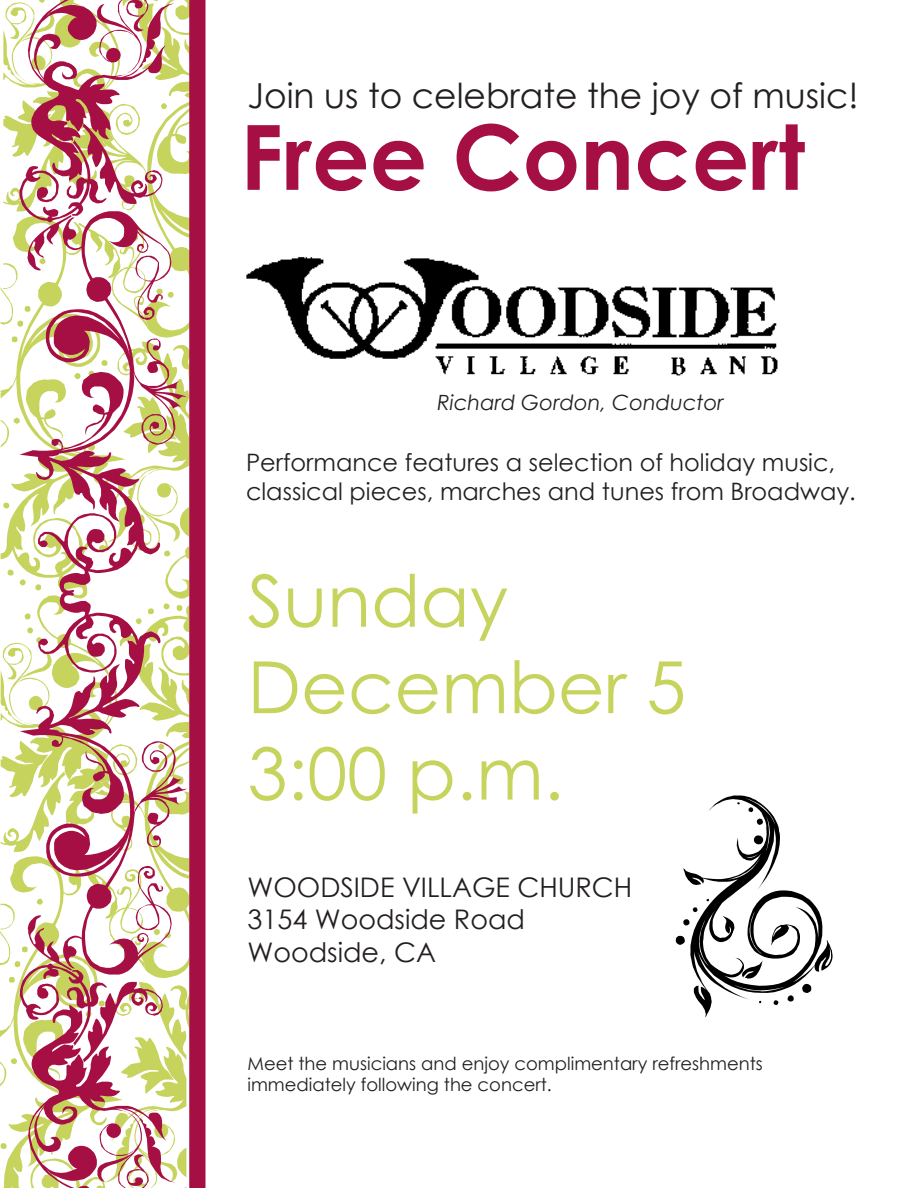
<style>
.page{position:relative;width:918px;height:1188px;background:#fff}
.page>*{position:absolute;margin:0;border:0;box-sizing:border-box;transform-origin:0 0}
.t1{font:700 90px "Century Gothic";color:#a60f44}
.t2{font:72px "Century Gothic";color:#c6d45e}
.t3{font:34.5px "Century Gothic";color:#231f20}
.t4{font:27px "Century Gothic";color:#231f20}
.t5{font:24px/28.8px "Century Gothic";color:#231f20}
.t6{font:italic 21px "Century Gothic";color:#231f20}
.t7{font:18px "Century Gothic";color:#231f20}
</style>
<div class="page">
<img style="left:246px;top:257px;width:532px;height:119px">
<svg style="left:0;top:0;width:189px;height:1188px"></svg>
<svg style="left:675px;top:795px;width:158px;height:223px"></svg>
<div style="left:190px;top:1px;width:15px;height:1186px;background:#a60f44"></div>
<div style="left:189px;top:0;width:16px;height:1188px;border:2px solid #a60f44"></div>
<svg style="left:19px;top:0;width:168px;height:593px"></svg>
<p class="t3" style="left:248px;top:72px;width:613px">Join us to celebrate the joy of music!</p>
<p class="t1" style="left:240px;top:89px;width:567px">Free Concert</p>
<p class="t6" style="left:437px;top:388px;width:288px">Richard Gordon, Conductor</p>
<p class="t5" style="left:246px;top:448px;width:611px">Performance features a selection of holiday music, classical pieces, marches and tunes from Broadway.</p>
<p class="t2" style="left:248px;top:550px;width:262px">Sunday</p>
<p class="t2" style="left:248px;top:637px;width:440px">December 5</p>
<p class="t2" style="left:248px;top:723px;width:318px">3:00 p.m.</p>
<p class="t4" style="left:248px;top:868px;width:386px">WOODSIDE VILLAGE CHURCH</p>
<p class="t4" style="left:248px;top:901px;width:279px">3154 Woodside Road</p>
<p class="t4" style="left:248px;top:933px;width:190px">Woodside, CA</p>
<p class="t7" style="left:248px;top:1051px;width:517px">Meet the musicians and enjoy complimentary refreshments</p>
<p class="t7" style="left:248px;top:1072px;width:306px">immediately following the concert.</p>
</div>
